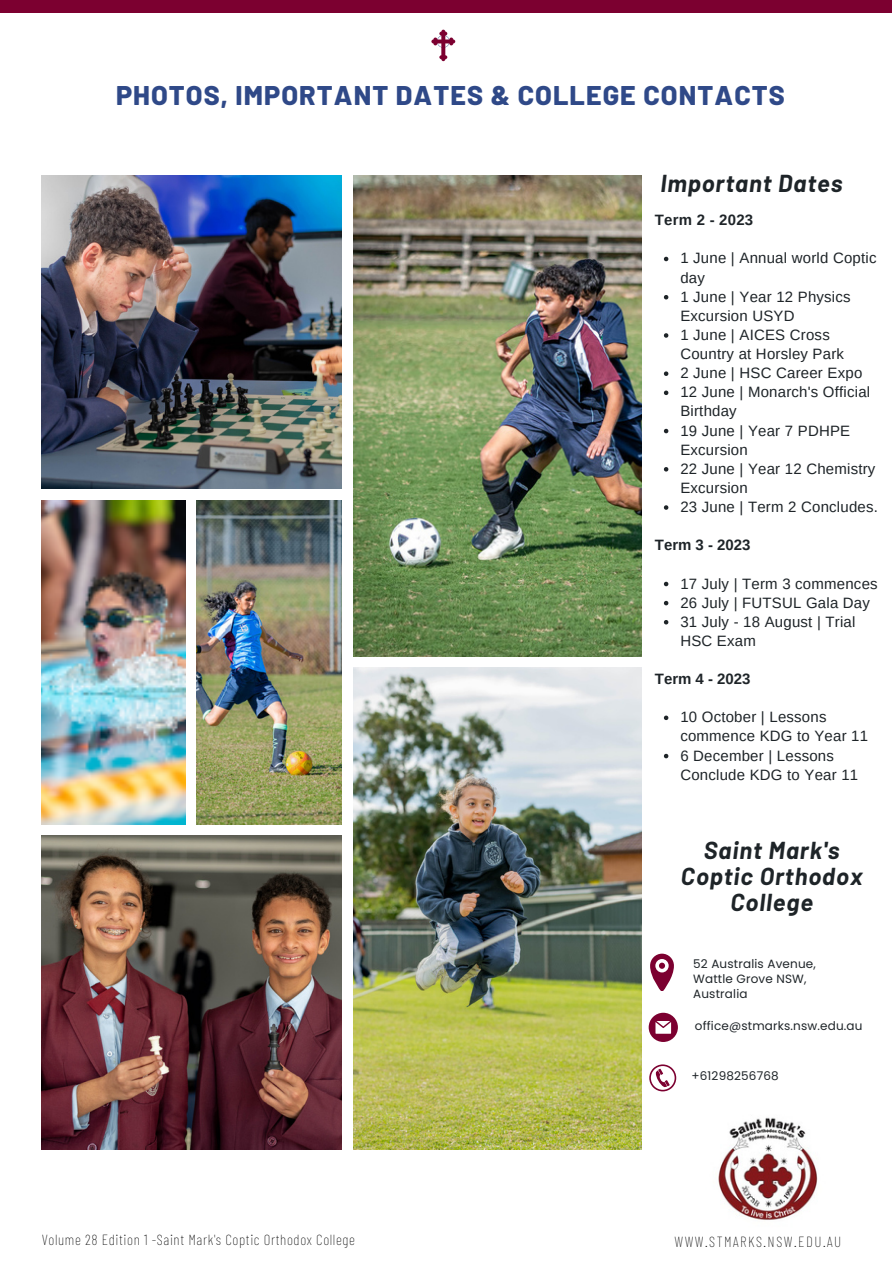
<style>
.page{position:relative;width:893px;height:1264px;background:#fff}
.page>*{position:absolute;margin:0;border:0;box-sizing:border-box;transform-origin:0 0}
.t1{font:800 27px "Barlow";letter-spacing:.04em;color:#2f4988}
.t2{font:italic 700 24px/25.8px "Barlow";letter-spacing:.04em;color:#1e2428;text-align:center}
.t3{font:15px/19px "Arimo";letter-spacing:.015em;color:#1e2428}
.t4{font:100 15px "Barlow Condensed";letter-spacing:.04em;color:#000}
.t5{font:700 15px "Arimo";color:#1e2428}
.t6{font:100 15px "Barlow Condensed";letter-spacing:.1em;color:#000}
.t7{font:12px/15px "Poppins";letter-spacing:.015em;color:#1e2428}
</style>
<div class="page">
<img style="left:42px;top:175px;width:300px;height:314px">
<img style="left:42px;top:835px;width:300px;height:314px">
<img style="left:197px;top:500px;width:145px;height:324px">
<img style="left:353px;top:175px;width:288px;height:481px">
<img style="left:353px;top:667px;width:288px;height:482px">
<img style="left:42px;top:500px;width:144px;height:324px">
<svg style="left:650px;top:953px;width:24px;height:38px"></svg>
<img style="left:718px;top:1117px;width:100px;height:103px">
<div style="left:0;top:0;width:891px;height:12px;background:#7c0030"></div>
<svg style="left:431px;top:30px;width:24px;height:31px"></svg>
<svg style="left:648px;top:1012px;width:29px;height:29px"></svg>
<svg style="left:649px;top:1064px;width:27px;height:27px"></svg>
<svg style="left:663px;top:257px;width:5px;height:4px"></svg>
<svg style="left:663px;top:295px;width:5px;height:4px"></svg>
<svg style="left:663px;top:333px;width:5px;height:5px"></svg>
<svg style="left:663px;top:371px;width:5px;height:5px"></svg>
<svg style="left:663px;top:390px;width:5px;height:5px"></svg>
<svg style="left:663px;top:429px;width:5px;height:4px"></svg>
<svg style="left:663px;top:467px;width:5px;height:4px"></svg>
<svg style="left:663px;top:505px;width:5px;height:5px"></svg>
<svg style="left:663px;top:581px;width:5px;height:5px"></svg>
<svg style="left:663px;top:601px;width:5px;height:4px"></svg>
<svg style="left:663px;top:620px;width:5px;height:4px"></svg>
<svg style="left:663px;top:715px;width:5px;height:5px"></svg>
<svg style="left:663px;top:753px;width:5px;height:5px"></svg>
<p class="t1" style="left:116px;top:78px;width:670px">PHOTOS, IMPORTANT DATES &amp; COLLEGE CONTACTS</p>
<p class="t2" style="left:660px;top:169px;width:184px">Important Dates</p>
<p class="t5" style="left:654px;top:212px;width:100px">Term 2 - 2023</p>
<p class="t3" style="left:680px;top:249px;width:198px">1 June | Annual world Coptic day</p>
<p class="t3" style="left:680px;top:287px;width:172px">1 June | Year 12 Physics<br>Excursion USYD</p>
<p class="t3" style="left:680px;top:325px;width:165px">1 June | AICES Cross<br>Country at Horsley Park</p>
<p class="t3" style="left:680px;top:363px;width:183px">2 June | HSC Career Expo</p>
<p class="t3" style="left:680px;top:382px;width:191px">12 June | Monarch's Official<br>Birthday</p>
<p class="t3" style="left:680px;top:421px;width:171px">19 June | Year 7 PDHPE<br>Excursion</p>
<p class="t3" style="left:680px;top:459px;width:196px">22 June | Year 12 Chemistry<br>Excursion</p>
<p class="t3" style="left:680px;top:497px;width:199px">23 June | Term 2 Concludes.</p>
<p class="t5" style="left:654px;top:536px;width:97px">Term 3 - 2023</p>
<p class="t3" style="left:680px;top:573px;width:199px">17 July | Term 3 commences</p>
<p class="t3" style="left:680px;top:593px;width:191px">26 July | FUTSUL Gala Day</p>
<p class="t3" style="left:680px;top:612px;width:177px">31 July - 18 August | Trial<br>HSC Exam</p>
<p class="t5" style="left:654px;top:670px;width:97px">Term 4 - 2023</p>
<p class="t3" style="left:680px;top:707px;width:189px">10 October | Lessons commence KDG to Year 11</p>
<p class="t3" style="left:680px;top:745px;width:179px">6 December | Lessons<br>Conclude KDG to Year 11</p>
<p class="t2" style="left:680px;top:836px;width:183px">Saint Mark's<br>Coptic Orthodox<br>College</p>
<p class="t7" style="left:693px;top:956px;width:124px">52 Australis Avenue,</p>
<p class="t7" style="left:693px;top:971px;width:115px">Wattle Grove NSW,<br>Australia</p>
<p class="t7" style="left:694px;top:1018px;width:169px">office@stmarks.nsw.edu.au</p>
<p class="t7" style="left:691px;top:1068px;width:89px">+61298256768</p>
<p class="t4" style="left:42px;top:1229px;width:314px">Volume 28 Edition 1 -Saint Mark's Coptic Orthodox College</p>
<p class="t6" style="left:674px;top:1232px;width:168px">WWW.STMARKS.NSW.EDU.AU</p>
</div>
